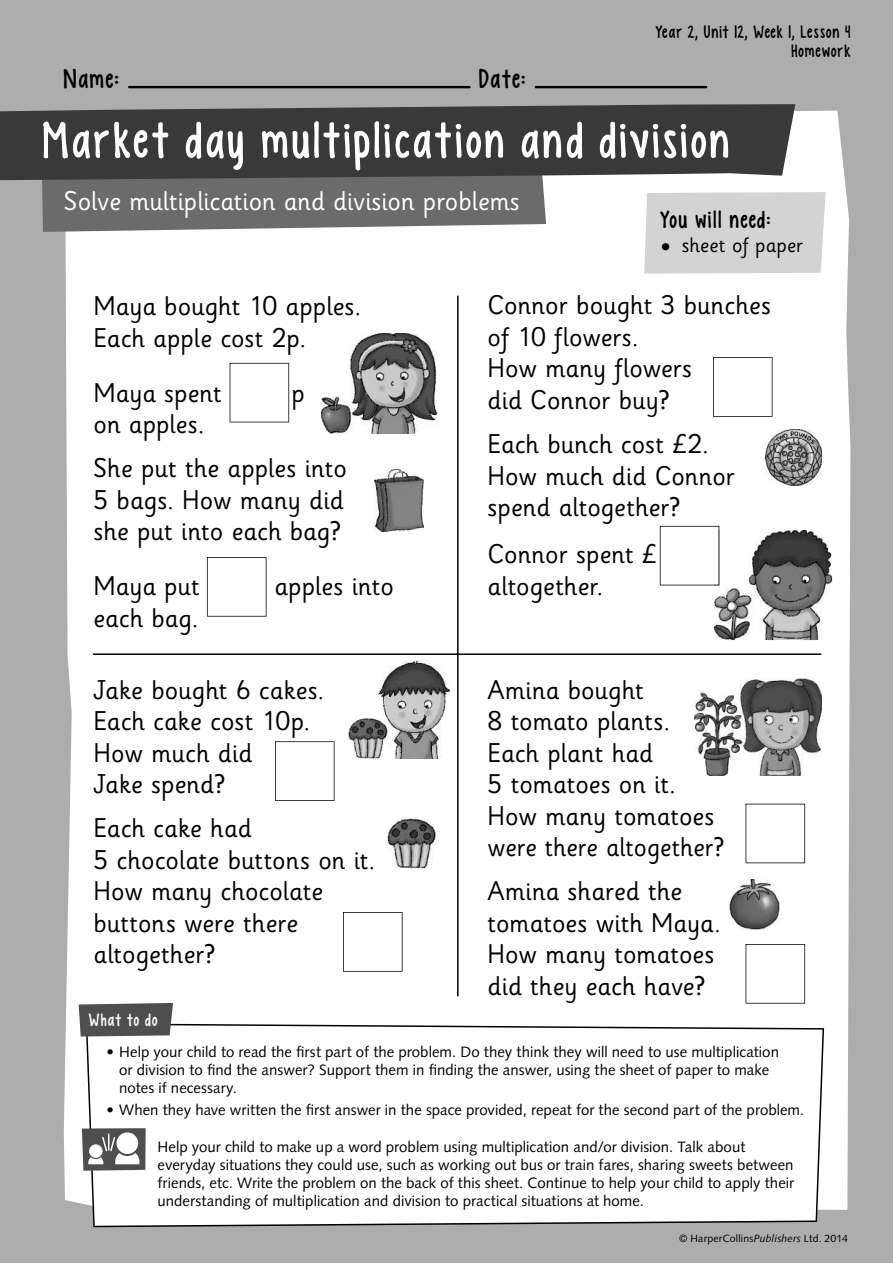
<style>
.page{position:relative;width:893px;height:1263px;background:#adadad}
.page>*{position:absolute;margin:0;border:0;box-sizing:border-box;transform-origin:0 0}
.t1{font:51.75px "KG Empireof Dirt";letter-spacing:.055em;color:#fff}
.t2{font:27px/31.5px "Sassoon Infant Std";color:#000}
.t3{font:27px "Sassoon Infant Std";color:#fff}
.t4{font:27px "KG Empireof Dirt";letter-spacing:.055em;color:#000}
.t5{font:24.75px "KG Empireof Dirt";letter-spacing:.055em;color:#000}
.t6{font:21px "Sassoon Infant Std";color:#000}
.t7{font:18px/19.5px "KG Empireof Dirt";letter-spacing:.045em;color:#000;text-align:right}
.t8{font:18px "KG Empireof Dirt";letter-spacing:.065em;color:#fff}
.t9{font:15px/18px "Syntax LT Std";color:#000}
.t10{font:10.5px "Syntax LT Std";letter-spacing:.015em;color:#000}
.s1{font-family:"Syntax LT Std"}
.s2{font-style:italic}
</style>
<div class="page">
<div style="left:64px;top:111px;width:786px;height:1099px;background:#fff"></div>
<svg style="left:42px;top:180px;width:504px;height:52px;background:#767676"></svg>
<hr style="left:128px;top:86px;width:343px;height:2px;background:#000">
<hr style="left:535px;top:86px;width:172px;height:2px;background:#000">
<svg style="left:0;top:104px;width:795px;height:76px;background:#434343"></svg>
<div style="left:644px;top:192px;width:182px;height:82px;background:#d3d3d3"></div>
<div style="left:86px;top:1023px;width:738px;height:204px;background:#fff"></div>
<svg style="left:79px;top:1003px;width:94px;height:33px;background:#565656"></svg>
<svg style="left:82px;top:1128px;width:64px;height:43px;background:#8d8d8d"></svg>
<img style="left:349px;top:660px;width:101px;height:98px">
<img style="left:694px;top:679px;width:128px;height:97px">
<img style="left:387px;top:817px;width:54px;height:51px">
<hr style="left:93px;top:653px;width:728px;height:2px;background:#000">
<hr style="left:457px;top:296px;width:2px;height:700px;background:#000">
<svg style="left:275px;top:741px;width:59px;height:60px;background:#f4f4f4"></svg>
<svg style="left:343px;top:912px;width:60px;height:60px;background:#f2f2f2"></svg>
<div style="left:230px;top:363px;width:59px;height:59px;background:#fff"></div>
<svg style="left:207px;top:557px;width:59px;height:60px;background:#f4f4f4"></svg>
<img style="left:321px;top:333px;width:116px;height:100px">
<img style="left:374px;top:469px;width:50px;height:63px">
<div style="left:713px;top:357px;width:59px;height:60px;background:#fff"></div>
<div style="left:660px;top:526px;width:59px;height:59px;background:#fff"></div>
<img style="left:765px;top:429px;width:57px;height:56px">
<img style="left:714px;top:530px;width:118px;height:110px">
<img style="left:714px;top:530px;width:5px;height:55px">
<div style="left:746px;top:804px;width:59px;height:59px;background:#fff"></div>
<div style="left:746px;top:944px;width:59px;height:59px;background:#fff"></div>
<img style="left:729px;top:879px;width:51px;height:50px">
<h2 class="t4" style="left:64px;top:64px;width:57px">Name:</h2>
<h2 class="t4" style="left:479px;top:64px;width:48px">Date:</h2>
<p class="t7" style="left:656px;top:22px;width:196px">Year 2, Unit 12, Week 1, Lesson 4<br>Homework</p>
<h1 class="t1" style="left:43px;top:111px;width:688px">Market day multiplication and division</h1>
<h2 class="t3" style="left:64px;top:191px;width:458px">Solve multiplication and division problems</h2>
<h3 class="t5" style="left:660px;top:206px;width:112px">You will need:</h3>
<h3 class="t6" style="left:660px;top:237px;width:144px"><span class="s1">•</span> sheet of paper</h3>
<h2 class="t2" style="left:94px;top:294px;width:269px">Maya bought 10 apples.<br>Each apple cost 2p.</h2>
<h2 class="t2" style="left:94px;top:380px;width:130px">Maya spent</h2>
<h2 class="t2" style="left:291px;top:380px;width:15px">p</h2>
<h2 class="t2" style="left:94px;top:405px;width:255px;line-height:44.2px">on apples.<br>She put the apples into</h2>
<h2 class="t2" style="left:94px;top:487px;width:252px">5 bags. How many did she put into each bag?</h2>
<h2 class="t2" style="left:94px;top:574px;width:108px">Maya put</h2>
<h2 class="t2" style="left:274px;top:574px;width:121px">apples into</h2>
<h2 class="t2" style="left:94px;top:605px;width:107px">each bag.</h2>
<h2 class="t2" style="left:94px;top:677px;width:232px">Jake bought 6 cakes.<br>Each cake cost 10p.<br>How much did<br>Jake spend?</h2>
<h2 class="t2" style="left:94px;top:816px;width:283px">Each cake had<br>5 chocolate buttons on it.<br>How many chocolate buttons were there altogether?</h2>
<p class="t8" style="left:89px;top:1010px;width:70px">What to do</p>
<h2 class="t2" style="left:488px;top:293px;width:285px">Connor bought 3 bunches of 10 flowers.<br>How many flowers<br>did Connor buy?</h2>
<h2 class="t2" style="left:488px;top:432px;width:249px">Each bunch cost £2.<br>How much did Connor spend altogether?</h2>
<h2 class="t2" style="left:488px;top:541px;width:171px">Connor spent £ altogether.</h2>
<h2 class="t2" style="left:488px;top:677px;width:238px">Amina bought<br>8 tomato plants.<br>Each plant had<br>5 tomatoes on it.<br>How many tomatoes were there altogether?</h2>
<h2 class="t2" style="left:488px;top:879px;width:235px">Amina shared the tomatoes with Maya.<br>How many tomatoes did they each have?</h2>
<p class="t9" style="left:119px;top:1043px;width:661px;text-indent:-13px">• Help your child to read the first part of the problem. Do they think they will need to use multiplication or division to find the answer? Support them in finding the answer, using the sheet of paper to make notes if necessary.</p>
<p class="t9" style="left:107px;top:1102px;width:699px">• When they have written the first answer in the space provided, repeat for the second part of the problem.</p>
<p class="t9" style="left:158px;top:1139px;width:638px">Help your child to make up a word problem using multiplication and/or division. Talk about everyday situations they could use, such as working out bus or train fares, sharing sweets between friends, etc. Write the problem on the back of this sheet. Continue to help your child to apply their understanding of multiplication and division to practical situations at home.</p>
<p class="t10" style="left:679px;top:1233px;width:170px">© HarperCollins<span class="s2">Publishers</span> Ltd. 2014</p>
</div>
